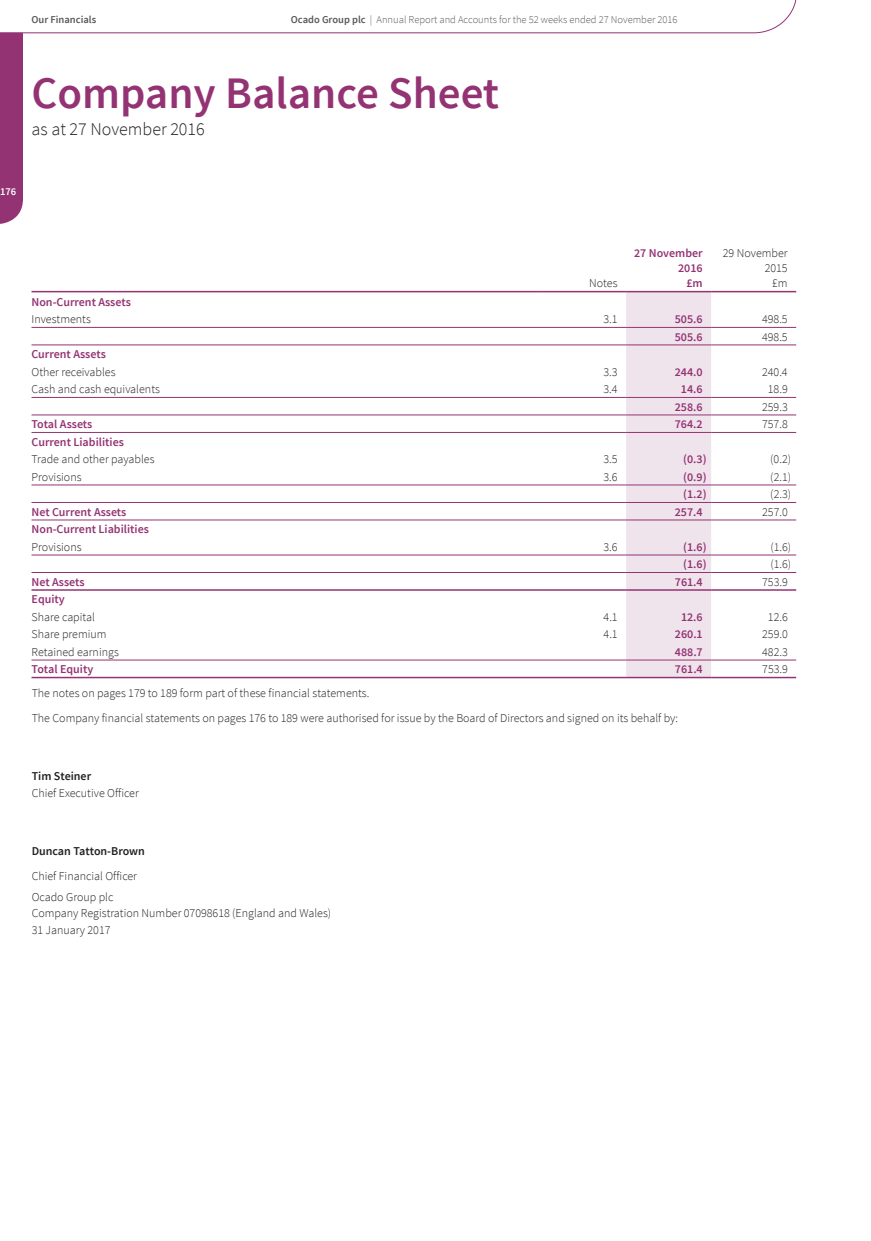
<style>
.page{position:relative;width:871px;height:1241px;background:#fff}
.page>*{position:absolute;margin:0;border:0;box-sizing:border-box;transform-origin:0 0}
.t1{font:600 45px "Source Sans Pro";color:#943374}
.t2{font:300 18px "Source Sans Pro";color:#231f20}
.t3{font:300 12px/15px "Source Sans Pro";color:#231f20}
.t4{font:600 12px/15px "Source Sans Pro";color:#943374;text-align:right}
.t5{font:600 12px "Source Sans Pro";color:#231f20}
.t6{font:300 10.5px "Source Sans Pro";color:#57585a}
.t7{font:600 10.5px "Source Sans Pro";color:#57585a}
.t8{font:600 10.5px "Source Sans Pro";color:#fff}
.s1{font-weight:600}
</style>
<div class="page">
<svg style="left:541px;top:292px;width:255px;height:385px"></svg>
<div style="left:626px;top:292px;width:85px;height:385px;background:#f0e4ec"></div>
<hr style="left:626px;top:502px;width:85px;height:1px;background:#943374">
<hr style="left:31px;top:677px;width:510px;height:1px;background:#943374">
<hr style="left:31px;top:660px;width:510px;height:1px;background:#943374">
<hr style="left:31px;top:589px;width:510px;height:2px;background:#943374">
<hr style="left:31px;top:572px;width:510px;height:1px;background:#943374">
<hr style="left:31px;top:520px;width:510px;height:1px;background:#943374">
<hr style="left:31px;top:432px;width:510px;height:1px;background:#943374">
<hr style="left:31px;top:327px;width:510px;height:1px;background:#943374">
<hr style="left:31px;top:344px;width:510px;height:1px;background:#943374">
<hr style="left:31px;top:291px;width:510px;height:1px;background:#943374">
<hr style="left:541px;top:291px;width:85px;height:1px;background:#943374">
<hr style="left:541px;top:327px;width:85px;height:1px;background:#943374">
<hr style="left:626px;top:327px;width:85px;height:1px;background:#943374">
<hr style="left:541px;top:677px;width:85px;height:1px;background:#943374">
<hr style="left:711px;top:327px;width:85px;height:1px;background:#943374">
<hr style="left:541px;top:660px;width:85px;height:1px;background:#943374">
<hr style="left:626px;top:291px;width:85px;height:1px;background:#943374">
<hr style="left:711px;top:291px;width:85px;height:1px;background:#943374">
<hr style="left:541px;top:589px;width:85px;height:2px;background:#943374">
<hr style="left:541px;top:572px;width:85px;height:1px;background:#943374">
<hr style="left:541px;top:520px;width:85px;height:1px;background:#943374">
<hr style="left:541px;top:432px;width:85px;height:1px;background:#943374">
<hr style="left:541px;top:344px;width:85px;height:1px;background:#943374">
<hr style="left:626px;top:677px;width:85px;height:1px;background:#943374">
<hr style="left:626px;top:660px;width:85px;height:1px;background:#943374">
<hr style="left:626px;top:589px;width:85px;height:2px;background:#943374">
<hr style="left:626px;top:572px;width:85px;height:1px;background:#943374">
<hr style="left:626px;top:520px;width:85px;height:1px;background:#943374">
<hr style="left:626px;top:432px;width:85px;height:1px;background:#943374">
<hr style="left:626px;top:344px;width:85px;height:1px;background:#943374">
<hr style="left:31px;top:397px;width:510px;height:1px;background:#943374">
<hr style="left:711px;top:677px;width:85px;height:1px;background:#943374">
<hr style="left:541px;top:397px;width:85px;height:1px;background:#943374">
<hr style="left:711px;top:660px;width:85px;height:1px;background:#943374">
<hr style="left:626px;top:397px;width:85px;height:1px;background:#943374">
<hr style="left:711px;top:589px;width:85px;height:2px;background:#943374">
<hr style="left:711px;top:397px;width:85px;height:1px;background:#943374">
<hr style="left:711px;top:572px;width:85px;height:1px;background:#943374">
<hr style="left:31px;top:415px;width:510px;height:1px;background:#943374">
<hr style="left:711px;top:520px;width:85px;height:1px;background:#943374">
<hr style="left:541px;top:415px;width:85px;height:1px;background:#943374">
<hr style="left:711px;top:432px;width:85px;height:1px;background:#943374">
<hr style="left:711px;top:344px;width:85px;height:1px;background:#943374">
<hr style="left:626px;top:415px;width:85px;height:1px;background:#943374">
<hr style="left:711px;top:415px;width:85px;height:1px;background:#943374">
<hr style="left:31px;top:485px;width:510px;height:1px;background:#943374">
<hr style="left:541px;top:485px;width:85px;height:1px;background:#943374">
<hr style="left:626px;top:485px;width:85px;height:1px;background:#943374">
<hr style="left:711px;top:485px;width:85px;height:1px;background:#943374">
<hr style="left:31px;top:502px;width:510px;height:1px;background:#943374">
<hr style="left:541px;top:502px;width:85px;height:1px;background:#943374">
<hr style="left:711px;top:502px;width:85px;height:1px;background:#943374">
<hr style="left:31px;top:555px;width:510px;height:1px;background:#943374">
<hr style="left:541px;top:555px;width:85px;height:1px;background:#943374">
<hr style="left:626px;top:555px;width:85px;height:1px;background:#943374">
<hr style="left:711px;top:555px;width:85px;height:1px;background:#943374">
<svg style="left:0;top:0;width:797px;height:224px"></svg>
<p class="t7" style="left:32px;top:13px;width:66px">Our Financials</p>
<p class="t6" style="left:291px;top:13px;width:388px"><span class="s1">Ocado Group plc</span> | Annual Report and Accounts for the 52 weeks ended 27 November 2016</p>
<h1 class="t1" style="left:31px;top:64px;width:469px">Company Balance Sheet</h1>
<h2 class="t2" style="left:31px;top:118px;width:175px">as at 27 November 2016</h2>
<p class="t8" style="left:0;top:185px;width:18px">176</p>
<p class="t3" style="left:589px;top:276px;width:30px">Notes</p>
<p class="t4" style="left:634px;top:246px;width:70px">27 November<br>2016<br>£m</p>
<p class="t3" style="left:723px;top:246px;width:66px;text-align:right">29 November<br>2015<br>£m</p>
<p class="t4" style="left:32px;top:294px;width:101px">Non-Current Assets</p>
<p class="t3" style="left:32px;top:312px;width:61px">Investments</p>
<p class="t3" style="left:603px;top:312px;width:16px">3.1</p>
<p class="t4" style="left:675px;top:312px;width:29px">505.6</p>
<p class="t3" style="left:762px;top:312px;width:27px">498.5</p>
<p class="t4" style="left:675px;top:329px;width:29px">505.6</p>
<p class="t3" style="left:762px;top:329px;width:27px">498.5</p>
<p class="t4" style="left:32px;top:347px;width:76px">Current Assets</p>
<p class="t3" style="left:32px;top:364px;width:86px">Other receivables</p>
<p class="t3" style="left:603px;top:364px;width:16px">3.3</p>
<p class="t4" style="left:675px;top:364px;width:29px">244.0</p>
<p class="t3" style="left:762px;top:364px;width:27px">240.4</p>
<p class="t3" style="left:32px;top:382px;width:130px">Cash and cash equivalents</p>
<p class="t3" style="left:603px;top:382px;width:16px">3.4</p>
<p class="t4" style="left:681px;top:382px;width:23px">14.6</p>
<p class="t3" style="left:768px;top:382px;width:21px">18.9</p>
<p class="t4" style="left:675px;top:399px;width:29px">258.6</p>
<p class="t3" style="left:762px;top:399px;width:27px">259.3</p>
<p class="t4" style="left:32px;top:417px;width:62px">Total Assets</p>
<p class="t4" style="left:675px;top:417px;width:29px">764.2</p>
<p class="t3" style="left:762px;top:417px;width:27px">757.8</p>
<p class="t4" style="left:32px;top:435px;width:94px">Current Liabilities</p>
<p class="t3" style="left:32px;top:452px;width:125px">Trade and other payables</p>
<p class="t3" style="left:603px;top:452px;width:16px">3.5</p>
<p class="t4" style="left:683px;top:452px;width:25px">(0.3)</p>
<p class="t3" style="left:770px;top:452px;width:22px">(0.2)</p>
<p class="t3" style="left:32px;top:469px;width:52px">Provisions</p>
<p class="t3" style="left:603px;top:469px;width:16px">3.6</p>
<p class="t4" style="left:683px;top:470px;width:25px">(0.9)</p>
<p class="t3" style="left:770px;top:469px;width:22px">(2.1)</p>
<p class="t4" style="left:683px;top:487px;width:25px">(1.2)</p>
<p class="t3" style="left:770px;top:487px;width:22px">(2.3)</p>
<p class="t4" style="left:32px;top:505px;width:96px">Net Current Assets</p>
<p class="t4" style="left:675px;top:505px;width:29px">257.4</p>
<p class="t3" style="left:762px;top:504px;width:27px">257.0</p>
<p class="t4" style="left:32px;top:522px;width:119px">Non-Current Liabilities</p>
<p class="t3" style="left:32px;top:539px;width:52px">Provisions</p>
<p class="t3" style="left:603px;top:539px;width:16px">3.6</p>
<p class="t4" style="left:683px;top:540px;width:25px">(1.6)</p>
<p class="t3" style="left:770px;top:539px;width:22px">(1.6)</p>
<p class="t4" style="left:683px;top:557px;width:25px">(1.6)</p>
<p class="t3" style="left:770px;top:557px;width:22px">(1.6)</p>
<p class="t4" style="left:32px;top:575px;width:54px">Net Assets</p>
<p class="t4" style="left:675px;top:575px;width:29px">761.4</p>
<p class="t3" style="left:762px;top:574px;width:27px">753.9</p>
<p class="t4" style="left:32px;top:592px;width:35px">Equity</p>
<p class="t3" style="left:32px;top:609px;width:65px">Share capital</p>
<p class="t3" style="left:604px;top:609px;width:16px">4.1</p>
<p class="t4" style="left:681px;top:610px;width:23px">12.6</p>
<p class="t3" style="left:768px;top:609px;width:21px">12.6</p>
<p class="t3" style="left:32px;top:627px;width:77px">Share premium</p>
<p class="t3" style="left:604px;top:627px;width:16px">4.1</p>
<p class="t4" style="left:675px;top:627px;width:29px">260.1</p>
<p class="t3" style="left:762px;top:627px;width:27px">259.0</p>
<p class="t3" style="left:32px;top:644px;width:89px">Retained earnings</p>
<p class="t4" style="left:675px;top:645px;width:29px">488.7</p>
<p class="t3" style="left:762px;top:644px;width:27px">482.3</p>
<p class="t4" style="left:32px;top:662px;width:63px">Total Equity</p>
<p class="t4" style="left:675px;top:662px;width:29px">761.4</p>
<p class="t3" style="left:762px;top:662px;width:27px">753.9</p>
<p class="t3" style="left:32px;top:681px;width:648px;line-height:25px">The notes on pages 179 to 189 form part of these financial statements.<br>The Company financial statements on pages 176 to 189 were authorised for issue by the Board of Directors and signed on its behalf by:</p>
<p class="t5" style="left:32px;top:769px;width:61px">Tim Steiner</p>
<p class="t3" style="left:32px;top:785px;width:109px">Chief Executive Officer</p>
<p class="t5" style="left:32px;top:843px;width:115px">Duncan Tatton-Brown</p>
<p class="t3" style="left:32px;top:866px;width:107px;line-height:20.7px">Chief Financial Officer<br>Ocado Group plc</p>
<p class="t3" style="left:32px;top:905px;width:301px;line-height:16.5px">Company Registration Number 07098618 (England and Wales)<br>31 January 2017</p>
</div>
